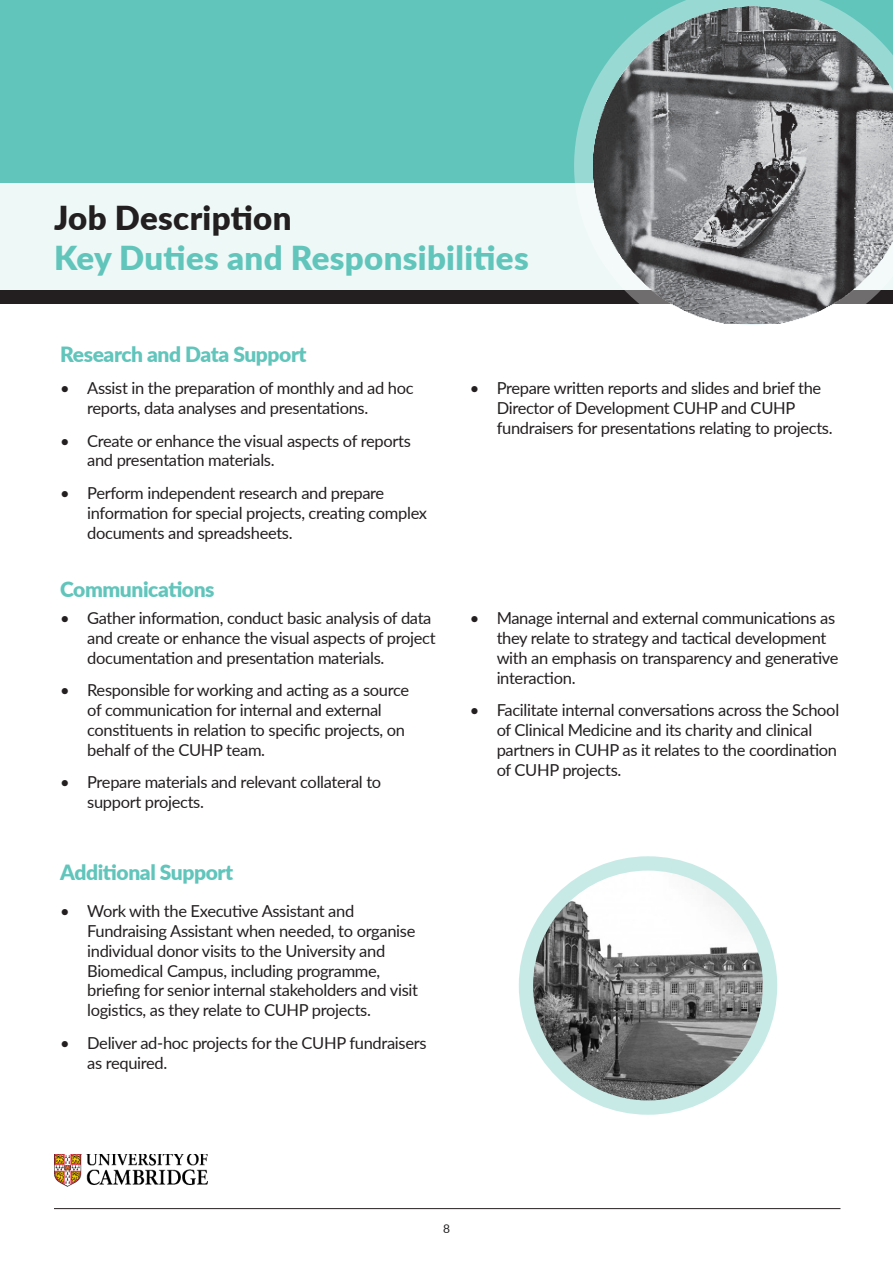
<style>
.page{position:relative;width:893px;height:1263px;background:#fff}
.page>*{position:absolute;margin:0;border:0;box-sizing:border-box;transform-origin:0 0}
.t1{font:900 33px "Lato";letter-spacing:.01em;color:#61c5bc}
.t2{font:900 33px "Lato";letter-spacing:.01em;color:#231f20}
.t3{font:900 21px "Lato";letter-spacing:-.02em;color:#61c5bc}
.t4{font:16.5px/19.8px "Lato";letter-spacing:-.02em;color:#231f20}
.t5{font:12px "Lato";color:#231f20}
</style>
<div class="page">
<hr style="left:54px;top:1208px;width:786px;height:1px;background:#231f20">
<img style="left:54px;top:1154px;width:154px;height:32px">
<div style="left:0;top:290px;width:893px;height:14px;background:#231f20"></div>
<div style="left:0;top:0;width:893px;height:183px;background:#61c5bc"></div>
<div style="left:0;top:183px;width:893px;height:107px;background:#eef8f7"></div>
<svg style="left:574px;top:0;width:260px;height:183px"></svg>
<img style="left:594px;top:7px;width:299px;height:316px">
<div style="left:519px;top:856px;width:258px;height:259px;background:#c7eae7;border-radius:50%"></div>
<img style="left:533px;top:870px;width:230px;height:230px;border-radius:115px">
<p class="t2" style="left:54px;top:193px;width:239px">Job Description</p>
<p class="t1" style="left:54px;top:233px;width:476px">Key Duties and Responsibilities</p>
<p class="t3" style="left:60px;top:339px;width:248px">Research and Data Support</p>
<p class="t4" style="left:87px;top:378px;width:328px;text-indent:-27px">• Assist in the preparation of monthly and ad hoc reports, data analyses and presentations.</p>
<p class="t4" style="left:87px;top:430px;width:325px;text-indent:-27px">• Create or enhance the visual aspects of reports and presentation materials.</p>
<p class="t4" style="left:87px;top:482px;width:341px;text-indent:-27px">• Perform independent research and prepare information for special projects, creating complex documents and spreadsheets.</p>
<p class="t3" style="left:60px;top:573px;width:156px">Communications</p>
<p class="t4" style="left:87px;top:607px;width:350px;text-indent:-27px">• Gather information, conduct basic analysis of data and create or enhance the visual aspects of project documentation and presentation materials.</p>
<p class="t4" style="left:87px;top:680px;width:323px;text-indent:-27px">• Responsible for working and acting as a source of communication for internal and external constituents in relation to specific projects, on behalf of the CUHP team.</p>
<p class="t4" style="left:87px;top:772px;width:296px;text-indent:-27px">• Prepare materials and relevant collateral to support projects.</p>
<p class="t3" style="left:60px;top:857px;width:174px">Additional Support</p>
<p class="t4" style="left:87px;top:900px;width:332px;text-indent:-27px">• Work with the Executive Assistant and Fundraising Assistant when needed, to organise individual donor visits to the University and Biomedical Campus, including programme, briefing for senior internal stakeholders and visit logistics, as they relate to CUHP projects.</p>
<p class="t4" style="left:87px;top:1032px;width:341px;text-indent:-27px">• Deliver ad-hoc projects for the CUHP fundraisers as required.</p>
<p class="t4" style="left:497px;top:378px;width:337px;text-indent:-27px">• Prepare written reports and slides and brief the<br>Director of Development CUHP and CUHP fundraisers for presentations relating to projects.</p>
<p class="t4" style="left:497px;top:607px;width:343px;text-indent:-27px">• Manage internal and external communications as they relate to strategy and tactical development with an emphasis on transparency and generative interaction.</p>
<p class="t4" style="left:497px;top:699px;width:344px;text-indent:-27px">• Facilitate internal conversations across the School of Clinical Medicine and its charity and clinical partners in CUHP as it relates to the coordination of CUHP projects.</p>
<p class="t5" style="left:443px;top:1220px;width:8px">8</p>
</div>
